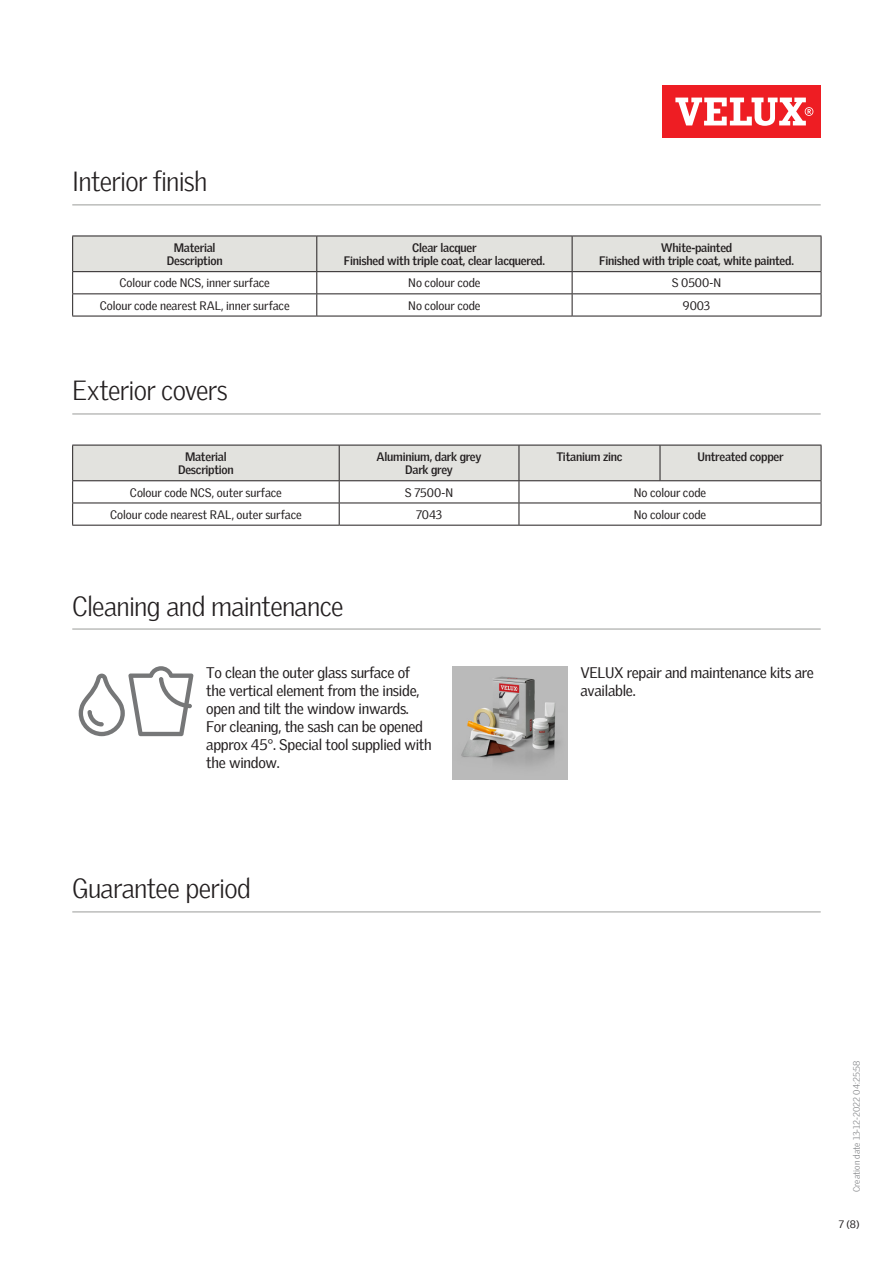
<style>
.page{position:relative;width:893px;height:1263px;background:#fff}
.page>*{position:absolute;margin:0;border:0;box-sizing:border-box;transform-origin:0 0}
.Headline_With_Line_B{font:300 27px "Velux Gothic";letter-spacing:-.025em;color:#231f20}
.Body_Regular{font:15px/18px "Velux Gothic";letter-spacing:-.02em;color:#231f20}
.TableHeader{font:700 12px/13.5px "Velux Gothic";letter-spacing:-.02em;color:#231f20;text-align:center}
.TableText{font:12px "Velux Gothic";letter-spacing:-.005em;color:#231f20}
.t1{font:10.5px "Velux Gothic";color:#231f20}
.t2{font:300 9px "Velux Gothic";color:#7c7e81}
</style>
<div class="page">
<div style="left:662px;top:85px;width:159px;height:53px;background:#ee1d23"></div>
<svg style="left:675px;top:98px;width:138px;height:28px"></svg>
<hr style="left:72px;top:204px;width:749px;height:2px;background:#bcbdbb">
<hr style="left:72px;top:413px;width:749px;height:2px;background:#bcbdbb">
<hr style="left:72px;top:628px;width:749px;height:2px;background:#bcbdbb">
<hr style="left:72px;top:316px;width:245px;height:1px;background:#231f20">
<hr style="left:317px;top:316px;width:255px;height:1px;background:#231f20">
<svg style="left:72px;top:236px;width:750px;height:80px"></svg>
<hr style="left:572px;top:316px;width:249px;height:1px;background:#231f20">
<hr style="left:72px;top:525px;width:267px;height:1px;background:#231f20">
<hr style="left:339px;top:525px;width:180px;height:1px;background:#231f20">
<svg style="left:72px;top:445px;width:750px;height:80px"></svg>
<hr style="left:519px;top:525px;width:141px;height:1px;background:#231f20">
<hr style="left:660px;top:525px;width:161px;height:1px;background:#231f20">
<svg style="left:79px;top:666px;width:114px;height:70px"></svg>
<img style="left:453px;top:666px;width:115px;height:113px">
<hr style="left:72px;top:911px;width:749px;height:2px;background:#bcbdbb">
<p class="Headline_With_Line_B" style="left:72px;top:161px;width:137px">Interior finish</p>
<p class="TableHeader" style="left:167px;top:240px;width:57px">Material<br>Description</p>
<p class="TableHeader" style="left:344px;top:240px;width:203px">Clear lacquer<br>Finished with triple coat, clear lacquered.</p>
<p class="TableHeader" style="left:599px;top:240px;width:196px">White-painted<br>Finished with triple coat, white painted.</p>
<p class="TableText" style="left:120px;top:274px;width:152px">Colour code NCS, inner surface</p>
<p class="TableText" style="left:408px;top:274px;width:74px">No colour code</p>
<p class="TableText" style="left:672px;top:274px;width:51px">S 0500-N</p>
<p class="TableText" style="left:100px;top:296px;width:191px">Colour code nearest RAL, inner surface</p>
<p class="TableText" style="left:408px;top:296px;width:74px">No colour code</p>
<p class="TableText" style="left:683px;top:296px;width:29px">9003</p>
<p class="Headline_With_Line_B" style="left:72px;top:370px;width:157px">Exterior covers</p>
<p class="TableHeader" style="left:178px;top:449px;width:57px">Material<br>Description</p>
<p class="TableHeader" style="left:377px;top:449px;width:106px">Aluminium, dark grey<br>Dark grey</p>
<p class="TableHeader" style="left:556px;top:449px;width:68px">Titanium zinc</p>
<p class="TableHeader" style="left:697px;top:449px;width:88px">Untreated copper</p>
<p class="TableText" style="left:130px;top:483px;width:153px">Colour code NCS, outer surface</p>
<p class="TableText" style="left:405px;top:483px;width:50px">S 7500-N</p>
<p class="TableText" style="left:634px;top:483px;width:74px">No colour code</p>
<p class="TableText" style="left:110px;top:505px;width:193px">Colour code nearest RAL, outer surface</p>
<p class="TableText" style="left:416px;top:505px;width:28px">7043</p>
<p class="TableText" style="left:634px;top:505px;width:74px">No colour code</p>
<p class="Headline_With_Line_B" style="left:72px;top:585px;width:273px">Cleaning and maintenance</p>
<p class="Body_Regular" style="left:206px;top:662px;width:227px">To clean the outer glass surface of the vertical element from the inside, open and tilt the window inwards.<br>For cleaning, the sash can be opened approx 45°. Special tool supplied with the window.</p>
<p class="Body_Regular" style="left:580px;top:662px;width:235px">VELUX repair and maintenance kits are available.</p>
<p class="Headline_With_Line_B" style="left:72px;top:868px;width:180px">Guarantee period</p>
<p class="t2" style="left:850px;top:1192px;width:133px;rotate:-90deg">Creation date 13-12-2022 04:25:58</p>
<p class="t1" style="left:839px;top:1216px;width:22px">7 (8)</p>
</div>
